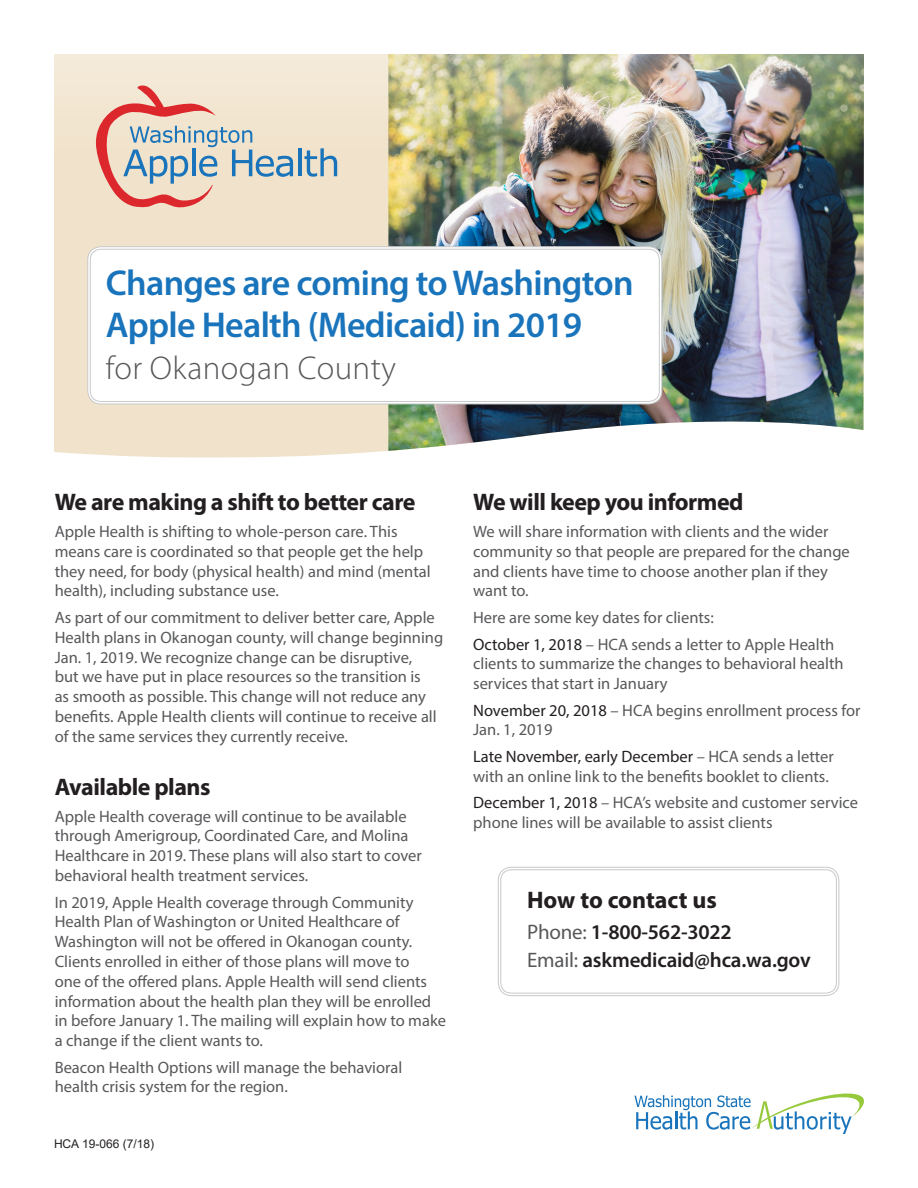
<style>
.page{position:relative;width:918px;height:1188px;background:#fff}
.page>*{position:absolute;margin:0;border:0;box-sizing:border-box;transform-origin:0 0}
.t1{font:600 36px/42px "Myriad Pro";letter-spacing:-.02em;color:#1974bb}
.t2{font:300 33px "Myriad Pro";letter-spacing:.01em;color:#57585a}
.Default{font:700 24px "Myriad Pro";letter-spacing:-.02em;color:#231f20}
.Default-2{font:700 24px "Myriad Pro";color:#231f20}
.List_Paragraph{font:600 21px "Myriad Pro";letter-spacing:-.01em;color:#231f20}
.List_Paragraph-2{font:16.5px/19.8px "Myriad Pro";color:#57585a}
.t3{font:12px "Arial";color:#231f20}
.s1{color:#231f20}
.s2{font-weight:400;color:#57585a}
</style>
<div class="page">
<div style="left:498px;top:867px;width:341px;height:129px;border:1px solid #c7c8ca;border-radius:13px"></div>
<div style="left:501px;top:869px;width:336px;height:124px;border:1px solid #c7c8ca;border-radius:11px"></div>
<svg style="left:54px;top:54px;width:334px;height:404px;background:#f1e4ce"></svg>
<img style="left:388px;top:54px;width:476px;height:397px">
<hr style="left:298px;top:148px;width:4px;height:28px;background:#1974bb">
<svg style="left:305px;top:148px;width:32px;height:29px"></svg>
<svg style="left:94px;top:85px;width:199px;height:123px;background:#dbc7bc"></svg>
<div style="left:88px;top:247px;width:574px;height:157px;background:#fff;border-radius:13px"></div>
<div style="left:88px;top:246px;width:574px;height:158px;border:1px solid #c7c8ca;border-radius:13px"></div>
<div style="left:90px;top:249px;width:570px;height:153px;border:1px solid #c7c8ca;border-radius:11px"></div>
<svg style="left:635px;top:1093px;width:229px;height:41px"></svg>
<p class="t1" style="left:106px;top:261px;width:529px">Changes are coming to Washington<br>Apple Health (Medicaid) in 2019</p>
<p class="t2" style="left:106px;top:348px;width:292px">for Okanogan County</p>
<p class="Default" style="left:55px;top:487px;width:362px">We are making a shift to better care</p>
<p class="List_Paragraph-2" style="left:55px;top:521px;width:377px">Apple Health is shifting to whole-person care. This means care is coordinated so that people get the help they need, for body (physical health) and mind (mental health), including substance use.</p>
<p class="List_Paragraph-2" style="left:55px;top:607px;width:390px">As part of our commitment to deliver better care, Apple Health plans in Okanogan county, will change beginning Jan. 1, 2019. We recognize change can be disruptive,<br>but we have put in place resources so the transition is<br>as smooth as possible. This change will not reduce any benefits. Apple Health clients will continue to receive all of the same services they currently receive.</p>
<p class="Default" style="left:55px;top:771px;width:157px">Available plans</p>
<p class="List_Paragraph-2" style="left:55px;top:806px;width:369px">Apple Health coverage will continue to be available through Amerigroup, Coordinated Care, and Molina Healthcare in 2019. These plans will also start to cover behavioral health treatment services.</p>
<p class="List_Paragraph-2" style="left:55px;top:892px;width:393px">In 2019, Apple Health coverage through Community Health Plan of Washington or United Healthcare of Washington will not be offered in Okanogan county.<br>Clients enrolled in either of those plans will move to<br>one of the offered plans. Apple Health will send clients information about the health plan they will be enrolled in before January 1. The mailing will explain how to make a change if the client wants to.</p>
<p class="List_Paragraph-2" style="left:55px;top:1057px;width:349px">Beacon Health Options will manage the behavioral health crisis system for the region.</p>
<p class="t3" style="left:54px;top:1135px;width:102px">HCA 19-066 (7/18)</p>
<p class="Default" style="left:473px;top:487px;width:272px">We will keep you informed</p>
<p class="List_Paragraph-2" style="left:473px;top:521px;width:378px">We will share information with clients and the wider community so that people are prepared for the change and clients have time to choose another plan if they want to.</p>
<p class="List_Paragraph-2" style="left:473px;top:607px;width:242px">Here are some key dates for clients:</p>
<p class="List_Paragraph-2" style="left:473px;top:634px;width:372px"><span class="s1">October 1, 2018</span> – HCA sends a letter to Apple Health clients to summarize the changes to behavioral health services that start in January</p>
<p class="List_Paragraph-2" style="left:473px;top:700px;width:389px"><span class="s1">November 20, 2018</span> – HCA begins enrollment process for<br>Jan. 1, 2019</p>
<p class="List_Paragraph-2" style="left:473px;top:746px;width:362px"><span class="s1">Late November, early December</span> – HCA sends a letter with an online link to the benefits booklet to clients.</p>
<p class="List_Paragraph-2" style="left:473px;top:793px;width:387px"><span class="s1">December 1, 2018</span> – HCA’s website and customer service phone lines will be available to assist clients</p>
<p class="Default-2" style="left:527px;top:885px;width:191px">How to contact us</p>
<p class="List_Paragraph" style="left:527px;top:919px;width:206px"><span class="s2">Phone:</span> 1-800-562-3022</p>
<p class="List_Paragraph" style="left:527px;top:947px;width:285px"><span class="s2">Email:</span> askmedicaid@hca.wa.gov</p>
</div>
